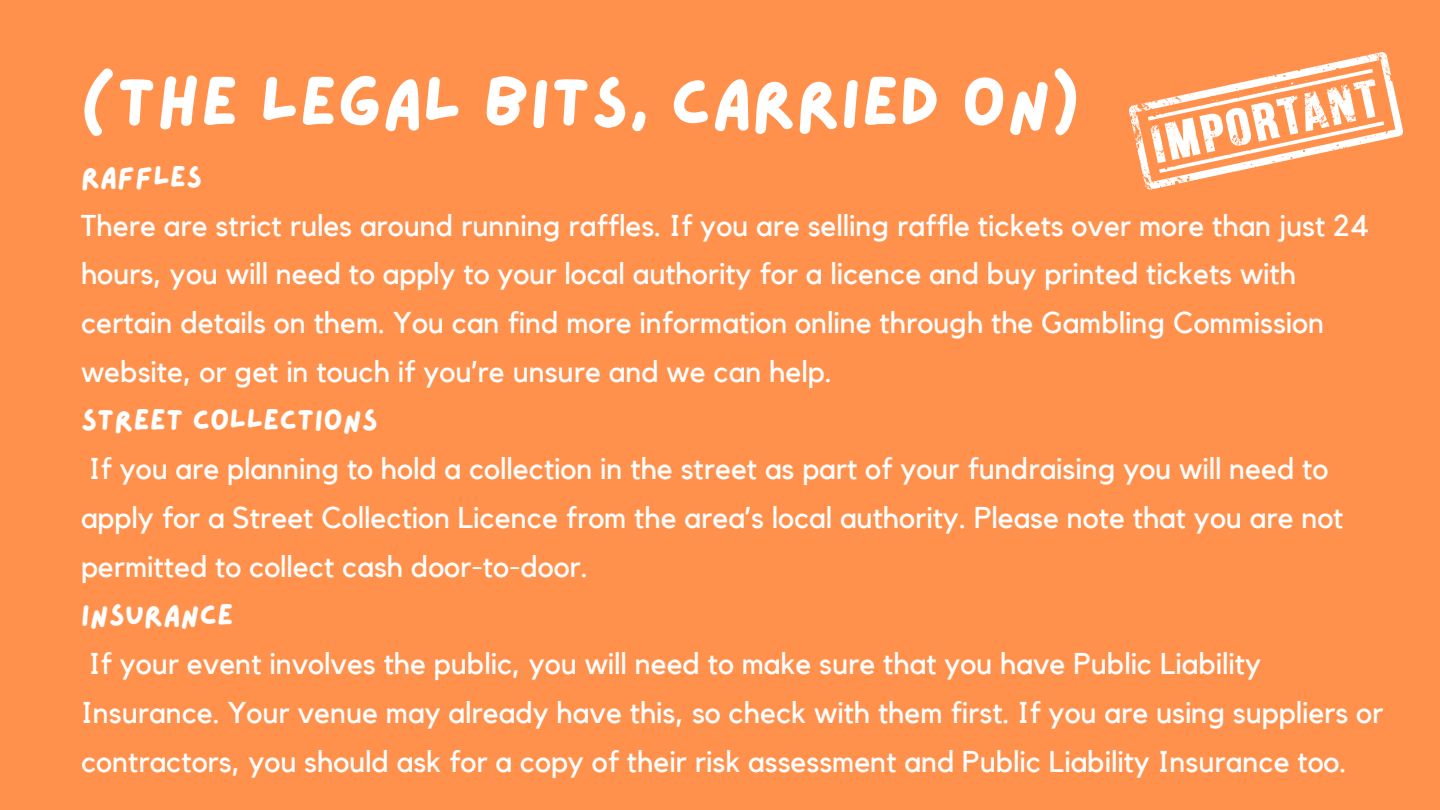
<style>
.page{position:relative;width:1440px;height:810px;background:#ff914d}
.page>*{position:absolute;margin:0;border:0;box-sizing:border-box;transform-origin:0 0}
.t1{font:70px "Lazydog";color:#fff}
.t2{font:30px/48.8px "Kollektif";color:#fff}
.t3{font:30px "Lazydog";color:#fff}
</style>
<div class="page">
<svg style="left:1129px;top:52px;width:274px;height:138px"></svg>
<h1 class="t1" style="left:81px;top:69px;width:1000px">(THE LEGAL BITS, CARRIED ON)</h1>
<p class="t3" style="left:81px;top:162px;width:123px">RAFFLES</p>
<p class="t2" style="left:81px;top:202px;width:1290px">There are strict rules around running raffles. If you are selling raffle tickets over more than just 24 hours, you will need to apply to your local authority for a licence and buy printed tickets with certain details on them. You can find more information online through the Gambling Commission website, or get in touch if you’re unsure and we can help.</p>
<p class="t3" style="left:81px;top:406px;width:299px">STREET COLLECTIONS</p>
<p class="t2" style="left:81px;top:446px;width:1264px">If you are planning to hold a collection in the street as part of your fundraising you will need to apply for a Street Collection Licence from the area’s local authority. Please note that you are not permitted to collect cash door-to-door.</p>
<p class="t3" style="left:81px;top:601px;width:154px">INSURANCE</p>
<p class="t2" style="left:81px;top:641px;width:1304px">If your event involves the public, you will need to make sure that you have Public Liability<br>Insurance. Your venue may already have this, so check with them first. If you are using suppliers or contractors, you should ask for a copy of their risk assessment and Public Liability Insurance too.</p>
</div>
